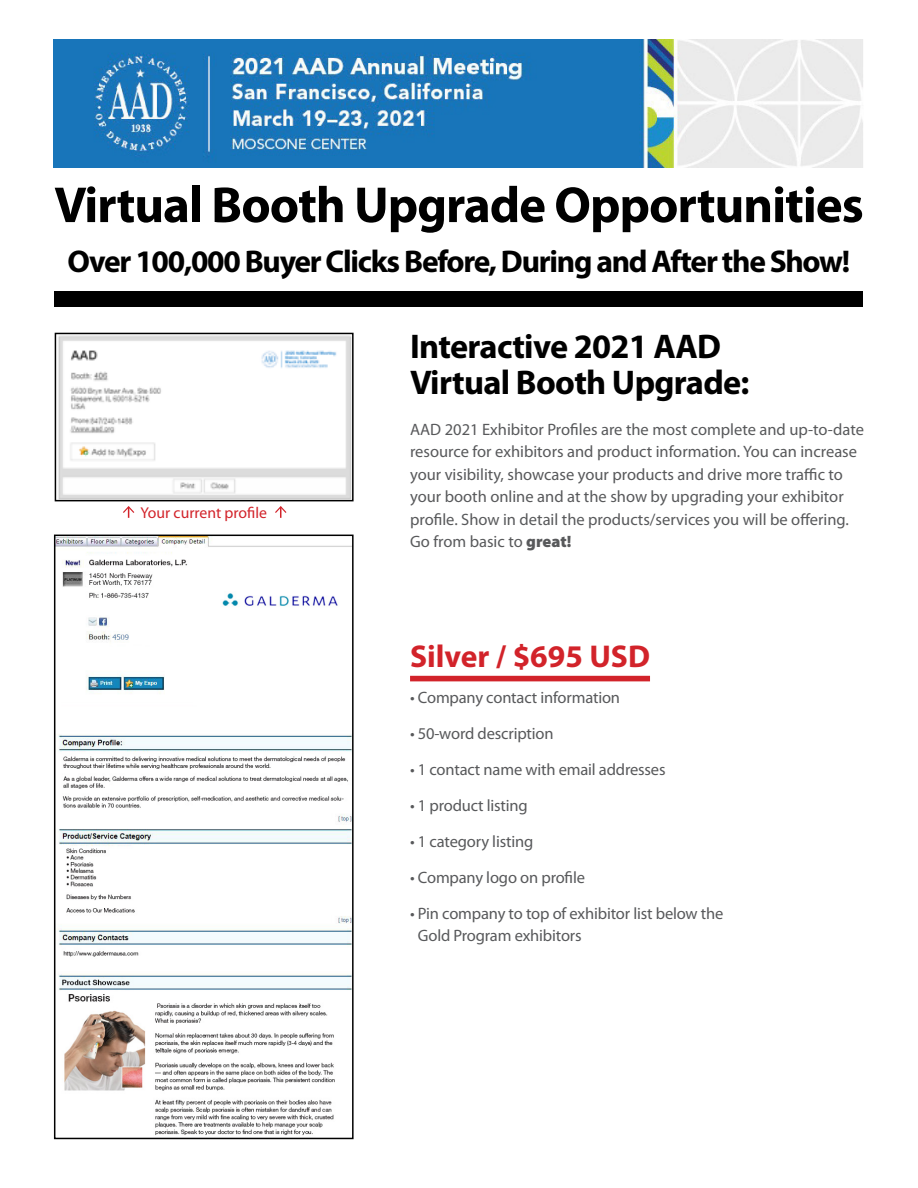
<style>
.page{position:relative;width:918px;height:1188px;background:#fff}
.page>*{position:absolute;margin:0;border:0;box-sizing:border-box;transform-origin:0 0}
.t1{font:700 51px "Myriad Pro";letter-spacing:-.02em;color:#000}
.t2{font:700 34.35px/36px "Myriad Pro";letter-spacing:-.02em;color:#000}
.t3{font:700 31.65px "Myriad Pro";color:#d2232a}
.t4{font:700 31.5px "Myriad Pro";letter-spacing:-.04em;color:#000}
.t5{font:16.5px/22.5px "Myriad Pro";letter-spacing:-.005em;color:#58595b}
.t6{font:15.75px "Myriad Pro";color:#d2232a}
.s1{font-weight:900}
</style>
<div class="page">
<div style="left:55px;top:291px;width:808px;height:16px;background:#000"></div>
<div style="left:410px;top:676px;width:240px;height:5px;background:#d2232a"></div>
<img style="left:53px;top:39px;width:810px;height:128px">
<img style="left:57px;top:538px;width:294px;height:598px">
<div style="left:54px;top:535px;width:300px;height:604px;border:2px solid #000"></div>
<img style="left:58px;top:336px;width:293px;height:162px">
<div style="left:55px;top:333px;width:299px;height:168px;border:2px solid #000"></div>
<svg style="left:123px;top:506px;width:12px;height:12px"></svg>
<svg style="left:275px;top:506px;width:12px;height:12px"></svg>
<h1 class="t1" style="left:54px;top:176px;width:811px">Virtual Booth Upgrade Opportunities</h1>
<h3 class="t4" style="left:68px;top:244px;width:784px">Over 100,000 Buyer Clicks Before, During and After the Show!</h3>
<p class="t6" style="left:141px;top:504px;width:128px">Your current profile</p>
<h2 class="t2" style="left:410px;top:329px;width:341px">Interactive 2021 AAD<br>Virtual Booth Upgrade:</h2>
<p class="t5" style="left:410px;top:418px;width:455px">AAD 2021 Exhibitor Profiles are the most complete and up-to-date resource for exhibitors and product information. You can increase your visibility, showcase your products and drive more traffic to your booth online and at the show by upgrading your exhibitor profile. Show in detail the products/services you will be offering.<br>Go from basic to <span class="s1">great!</span></p>
<h3 class="t3" style="left:410px;top:639px;width:241px">Silver / $695 USD</h3>
<p class="t5" style="left:410px;top:687px;width:212px">• Company contact information</p>
<p class="t5" style="left:410px;top:723px;width:145px">• 50-word description</p>
<p class="t5" style="left:410px;top:759px;width:257px">• 1 contact name with email addresses</p>
<p class="t5" style="left:410px;top:795px;width:119px">• 1 product listing</p>
<p class="t5" style="left:410px;top:830px;width:125px">• 1 category listing</p>
<p class="t5" style="left:410px;top:866px;width:177px">• Company logo on profile</p>
<p class="t5" style="left:418px;top:902px;width:307px;text-indent:-8px">• Pin company to top of exhibitor list below the<br>Gold Program exhibitors</p>
</div>
